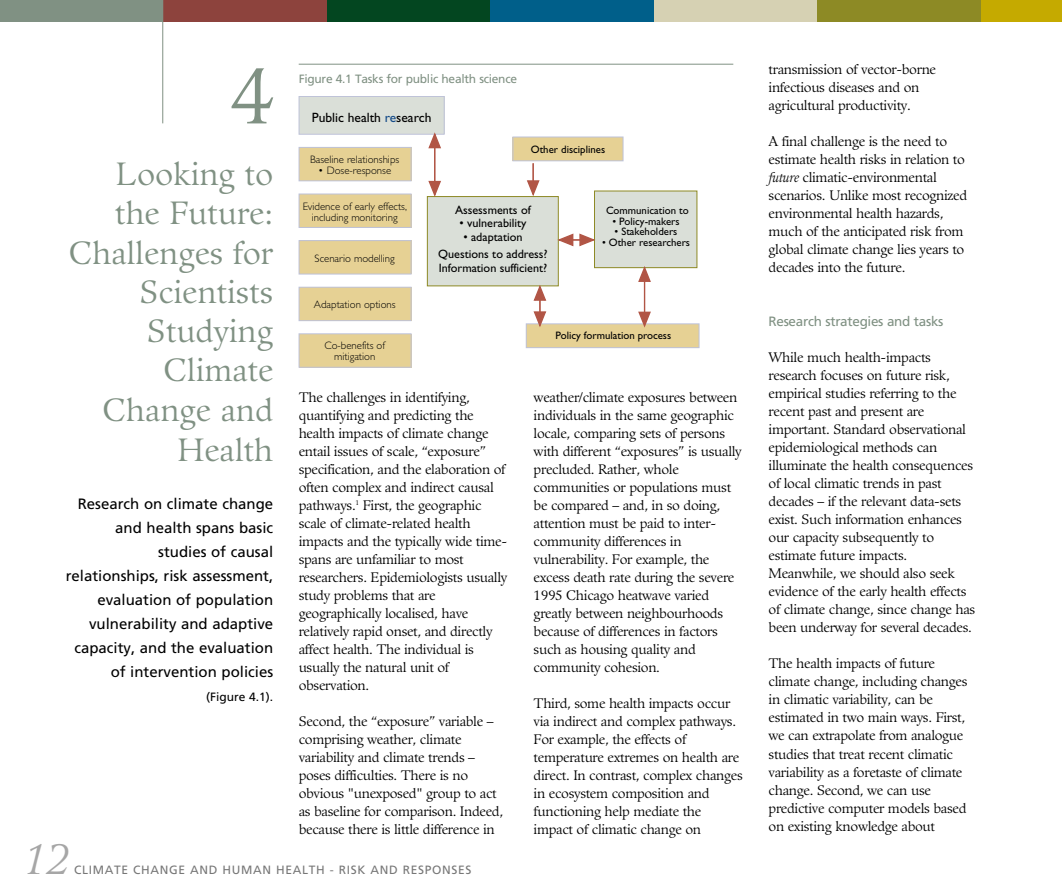
<style>
.page{position:relative;width:1062px;height:893px;background:#fff}
.page>*{position:absolute;margin:0;border:0;box-sizing:border-box;transform-origin:0 0}
.t1{font:78px "Guardi";color:#809183}
.t2{font:italic 42.6px "Guardi";color:#a6a6a6}
.t3{font:31.5px/39.5px "Guardi";color:#809183;text-align:right}
.t4{font:15px/24px "Frutiger";color:#000;text-align:right}
.t5{font:13.5px/18px "Guardi";letter-spacing:-.02em;color:#000}
.t6{font:13.5px "Frutiger";letter-spacing:-.02em;color:#809183}
.t7{font:13.5px "Gill Sans";color:#000}
.t8{font:12.15px/17.4px "Gill Sans";color:#000;text-align:center}
.t9{font:12px "Frutiger";letter-spacing:.055em;color:#777}
.t10{font:12px "Frutiger";letter-spacing:-.02em;color:#809183}
.t11{font:12px "Frutiger";color:#000}
.t12{font:300 10.8px/10.8px "Gill Sans";color:#000;text-align:center}
.t13{font:10.8px "Gill Sans";color:#000}
.s1{color:#124987}
.s2{font-style:italic}
</style>
<div class="page">
<div style="left:0;top:0;width:164px;height:21px;background:#809183"></div>
<div style="left:164px;top:0;width:163px;height:21px;background:#8d433d"></div>
<div style="left:327px;top:0;width:164px;height:21px;background:#034620"></div>
<div style="left:491px;top:0;width:163px;height:21px;background:#005f8a"></div>
<div style="left:654px;top:0;width:164px;height:21px;background:#d6d1b3"></div>
<div style="left:818px;top:0;width:163px;height:21px;background:#8d8a25"></div>
<div style="left:981px;top:0;width:81px;height:21px;background:#c5aa00"></div>
<hr style="left:162px;top:0;width:1px;height:123px;background:#809183">
<div style="left:427px;top:196px;width:131px;height:90px;background:#dadfd8"></div>
<div style="left:427px;top:196px;width:132px;height:90px;border:1px solid #8e8a26"></div>
<div style="left:595px;top:191px;width:102px;height:77px;background:#dadfd8"></div>
<div style="left:594px;top:191px;width:103px;height:77px;border:1px solid #8e8a26"></div>
<div style="left:299px;top:96px;width:145px;height:38px;background:#dadfd8"></div>
<div style="left:299px;top:96px;width:146px;height:39px;border:1px solid #bec2d8"></div>
<div style="left:299px;top:147px;width:112px;height:34px;background:#e6d194"></div>
<div style="left:299px;top:147px;width:112px;height:34px;border:1px solid #bec2d8"></div>
<div style="left:299px;top:194px;width:112px;height:33px;background:#e6d194"></div>
<div style="left:299px;top:194px;width:112px;height:34px;border:1px solid #bec2d8"></div>
<div style="left:299px;top:240px;width:112px;height:34px;background:#e6d194"></div>
<div style="left:299px;top:240px;width:112px;height:34px;border:1px solid #bec2d8"></div>
<div style="left:299px;top:287px;width:112px;height:33px;background:#e6d194"></div>
<div style="left:299px;top:287px;width:112px;height:34px;border:1px solid #bec2d8"></div>
<div style="left:299px;top:334px;width:112px;height:33px;background:#e6d194"></div>
<div style="left:299px;top:333px;width:112px;height:34px;border:1px solid #bec2d8"></div>
<div style="left:513px;top:137px;width:110px;height:24px;background:#e6d194"></div>
<div style="left:513px;top:137px;width:110px;height:24px;border:1px solid #bec2d8"></div>
<div style="left:526px;top:324px;width:173px;height:23px;background:#e6d194"></div>
<div style="left:526px;top:323px;width:173px;height:25px;border:1px solid #bec2d8"></div>
<hr style="left:434px;top:147px;width:1px;height:35px;background:#b15545">
<svg style="left:427px;top:132px;width:15px;height:17px"></svg>
<svg style="left:427px;top:180px;width:15px;height:19px"></svg>
<hr style="left:644px;top:280px;width:1px;height:33px;background:#b15545">
<svg style="left:637px;top:266px;width:15px;height:16px"></svg>
<svg style="left:637px;top:311px;width:15px;height:17px"></svg>
<svg style="left:533px;top:284px;width:14px;height:43px"></svg>
<svg style="left:526px;top:163px;width:15px;height:35px"></svg>
<svg style="left:557px;top:232px;width:39px;height:15px"></svg>
<hr style="left:299px;top:64px;width:434px;height:1px;background:#809183">
<h1 class="t1" style="left:230px;top:64px;width:45px">4</h1>
<h3 class="t3" style="left:69px;top:158px;width:206px">Looking to the Future:<br>Challenges for<br>Scientists<br>Studying<br>Climate<br>Change and<br>Health</h3>
<p class="t4" style="left:66px;top:493px;width:209px">Research on climate change and health spans basic studies of causal relationships, risk assessment, evaluation of population vulnerability and adaptive capacity, and the evaluation of intervention policies</p>
<p class="t11" style="left:206px;top:692px;width:68px">(Figure 4.1).</p>
<p class="t10" style="left:299px;top:74px;width:220px">Figure 4.1 Tasks for public health science</p>
<p class="t7" style="left:312px;top:112px;width:121px">Public health <span class="s1">re</span>search</p>
<p class="t12" style="left:310px;top:155px;width:91px">Baseline relationships</p>
<p class="t12" style="left:318px;top:166px;width:74px">• Dose-response</p>
<p class="t12" style="left:303px;top:202px;width:106px">Evidence of early effects, including monitoring</p>
<p class="t12" style="left:315px;top:254px;width:82px">Scenario modelling</p>
<p class="t12" style="left:314px;top:300px;width:83px">Adaptation options</p>
<p class="t12" style="left:324px;top:341px;width:62px">Co-benefits of mitigation</p>
<p class="t13" style="left:531px;top:145px;width:76px">Other disciplines</p>
<p class="t8" style="left:455px;top:202px;width:77px">Assessments of</p>
<p class="t8" style="left:459px;top:216px;width:69px">• vulnerability</p>
<p class="t8" style="left:438px;top:229px;width:111px">• adaptation<br>Questions to address?</p>
<p class="t8" style="left:439px;top:260px;width:110px">Information sufficient?</p>
<p class="t13" style="left:606px;top:206px;width:84px">Communication to</p>
<p class="t13" style="left:612px;top:217px;width:69px">• Policy-makers</p>
<p class="t13" style="left:615px;top:228px;width:64px">• Stakeholders</p>
<p class="t13" style="left:602px;top:239px;width:90px">• Other researchers</p>
<p class="t13" style="left:555px;top:331px;width:117px">Policy formulation process</p>
<p class="t5" style="left:299px;top:389px;width:210px">The challenges in identifying, quantifying and predicting the health impacts of climate change entail issues of scale, “exposure” specification, and the elaboration of often complex and indirect causal pathways.<sup>1</sup> First, the geographic scale of climate-related health impacts and the typically wide time&shy;spans are unfamiliar to most researchers. Epidemiologists usually study problems that are geographically localised, have relatively rapid onset, and directly affect health. The individual is usually the natural unit of observation.</p>
<p class="t5" style="left:299px;top:713px;width:206px">Second, the “exposure” variable – comprising weather, climate variability and climate trends – poses difficulties. There is no obvious "unexposed" group to act as baseline for comparison. Indeed, because there is little difference in</p>
<p class="t5" style="left:534px;top:389px;width:210px">weather/climate exposures between individuals in the same geographic locale, comparing sets of persons with different “exposures” is usually precluded. Rather, whole communities or populations must be compared – and, in so doing, attention must be paid to inter&shy;community differences in vulnerability. For example, the excess death rate during the severe<br>1995 Chicago heatwave varied greatly between neighbourhoods because of differences in factors such as housing quality and community cohesion.</p>
<p class="t5" style="left:534px;top:695px;width:211px">Third, some health impacts occur via indirect and complex pathways.<br>For example, the effects of temperature extremes on health are direct. In contrast, complex changes in ecosystem composition and functioning help mediate the impact of climatic change on</p>
<h2 class="t2" style="left:23px;top:842px;width:49px">12</h2>
<p class="t9" style="left:74px;top:864px;width:399px">CLIMATE CHANGE AND HUMAN HEALTH - RISK AND RESPONSES</p>
<p class="t5" style="left:769px;top:62px;width:169px">transmission of vector-borne infectious diseases and on agricultural productivity.</p>
<p class="t5" style="left:769px;top:134px;width:200px">A final challenge is the need to estimate health risks in relation to <span class="s2">future</span> climatic-environmental scenarios. Unlike most recognized environmental health hazards, much of the anticipated risk from global climate change lies years to decades into the future.</p>
<p class="t6" style="left:769px;top:316px;width:176px">Research strategies and tasks</p>
<p class="t5" style="left:769px;top:350px;width:208px">While much health-impacts research focuses on future risk, empirical studies referring to the recent past and present are important. Standard observational epidemiological methods can illuminate the health consequences of local climatic trends in past decades – if the relevant data-sets exist. Such information enhances our capacity subsequently to estimate future impacts.<br>Meanwhile, we should also seek evidence of the early health effects of climate change, since change has been underway for several decades.</p>
<p class="t5" style="left:769px;top:656px;width:200px">The health impacts of future climate change, including changes in climatic variability, can be estimated in two main ways. First, we can extrapolate from analogue studies that treat recent climatic variability as a foretaste of climate change. Second, we can use predictive computer models based on existing knowledge about</p>
</div>
